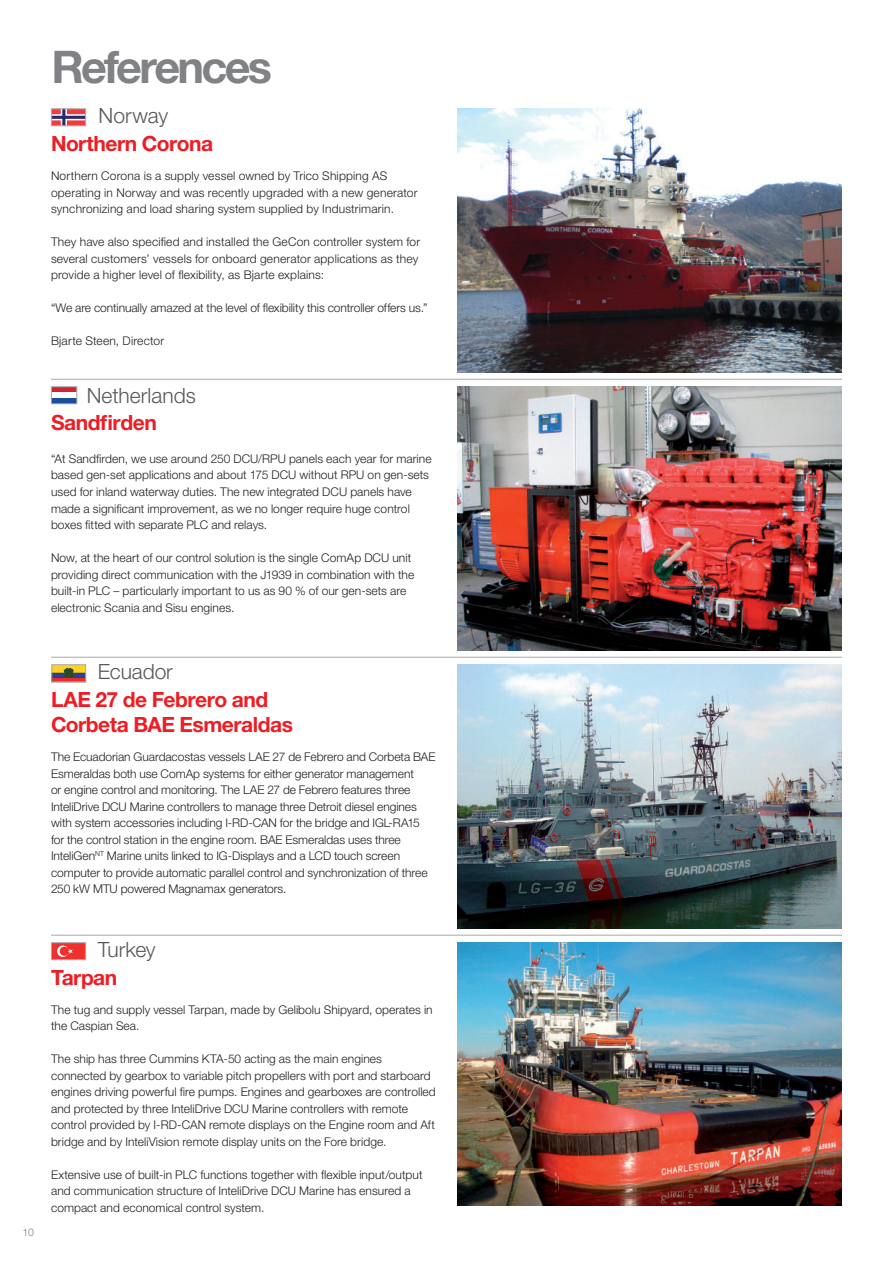
<style>
.page{position:relative;width:893px;height:1263px;background:#fff}
.page>*{position:absolute;margin:0;border:0;box-sizing:border-box;transform-origin:0 0}
.t1{font:700 45px "Helvetica Neue LT Pro";letter-spacing:-.06em;color:#808285}
.t2{font:700 21px/25.2px "Helvetica Neue LT Pro";letter-spacing:-.025em;color:#ee1d23}
.t3{font:300 21px "Helvetica Neue LT Pro";color:#57585a}
.t4{font:300 12px/16.5px "Helvetica Neue LT Pro";letter-spacing:.005em;color:#231f20}
.t5{font:300 10.5px "Helvetica Neue LT Pro";color:#808285}
</style>
<div class="page">
<img style="left:457px;top:386px;width:385px;height:264px">
<hr style="left:51px;top:379px;width:791px;height:1px;background:#a8a9ad">
<hr style="left:51px;top:657px;width:791px;height:1px;background:#a8a9ad">
<hr style="left:51px;top:935px;width:791px;height:1px;background:#a8a9ad">
<svg style="left:53px;top:110px;width:31px;height:14px"></svg>
<div style="left:51px;top:108px;width:35px;height:18px;border:1px solid #a8a9ad"></div>
<img style="left:457px;top:108px;width:385px;height:264px">
<img style="left:457px;top:942px;width:385px;height:264px">
<div style="left:51px;top:943px;width:35px;height:17px;background:#ee302f"></div>
<svg style="left:57px;top:945px;width:12px;height:12px"></svg>
<div style="left:60px;top:947px;width:9px;height:9px;background:#ee302f;border-radius:50%"></div>
<svg style="left:68px;top:948px;width:5px;height:6px"></svg>
<div style="left:51px;top:942px;width:35px;height:18px;border:1px solid #a8a9ad"></div>
<svg style="left:53px;top:666px;width:31px;height:14px"></svg>
<div style="left:51px;top:664px;width:35px;height:18px;border:1px solid #a8a9ad"></div>
<img style="left:457px;top:664px;width:385px;height:264px">
<svg style="left:53px;top:388px;width:22px;height:4px"></svg>
<div style="left:51px;top:398px;width:26px;height:6px;background:#1d4e9b"></div>
<div style="left:51px;top:386px;width:26px;height:18px;border:1px solid #a8a9ad"></div>
<h1 class="t1" style="left:52px;top:39px;width:222px">References</h1>
<h2 class="t3" style="left:99px;top:103px;width:71px">Norway</h2>
<h2 class="t2" style="left:51px;top:130px;width:164px">Northern Corona</h2>
<p class="t4" style="left:51px;top:167px;width:368px">Northern Corona is a supply vessel owned by Trico Shipping AS operating in Norway and was recently upgraded with a new generator synchronizing and load sharing system supplied by Industrimarin.</p>
<p class="t4" style="left:51px;top:233px;width:371px">They have also specified and installed the GeCon controller system for several customers’ vessels for onboard generator applications as they provide a higher level of flexibility, as Bjarte explains:</p>
<p class="t4" style="left:51px;top:299px;width:378px">“We are continually amazed at the level of flexibility this controller offers us.”</p>
<p class="t4" style="left:51px;top:332px;width:115px">Bjarte Steen, Director</p>
<h2 class="t3" style="left:87px;top:382px;width:111px">Netherlands</h2>
<h2 class="t2" style="left:51px;top:409px;width:107px">Sandfirden</h2>
<p class="t4" style="left:51px;top:450px;width:382px">“At Sandfirden, we use around 250 DCU/RPU panels each year for marine based gen-set applications and about 175 DCU without RPU on gen-sets used for inland waterway duties. The new integrated DCU panels have made a significant improvement, as we no longer require huge control boxes fitted with separate PLC and relays.</p>
<p class="t4" style="left:51px;top:549px;width:365px">Now, at the heart of our control solution is the single ComAp DCU unit providing direct communication with the J1939 in combination with the built-in PLC – particularly important to us as 90 % of our gen-sets are electronic Scania and Sisu engines.</p>
<h2 class="t3" style="left:98px;top:659px;width:77px">Ecuador</h2>
<h2 class="t2" style="left:51px;top:686px;width:243px">LAE 27 de Febrero and<br>Corbeta BAE Esmeraldas</h2>
<p class="t4" style="left:51px;top:748px;width:386px">The Ecuadorian Guardacostas vessels LAE 27 de Febrero and Corbeta BAE Esmeraldas both use ComAp systems for either generator management<br>or engine control and monitoring. The LAE 27 de Febrero features three InteliDrive DCU Marine controllers to manage three Detroit diesel engines with system accessories including I-RD-CAN for the bridge and IGL-RA15 for the control station in the engine room. BAE Esmeraldas uses three InteliGen<sup>NT</sup> Marine units linked to IG-Displays and a LCD touch screen computer to provide automatic parallel control and synchronization of three 250 kW MTU powered Magnamax generators.</p>
<p class="t5" style="left:22px;top:1226px;width:13px">10</p>
<h2 class="t3" style="left:98px;top:937px;width:59px">Turkey</h2>
<h2 class="t2" style="left:51px;top:964px;width:68px">Tarpan</h2>
<p class="t4" style="left:51px;top:1001px;width:383px">The tug and supply vessel Tarpan, made by Gelibolu Shipyard, operates in the Caspian Sea.</p>
<p class="t4" style="left:51px;top:1051px;width:386px">The ship has three Cummins KTA-50 acting as the main engines connected by gearbox to variable pitch propellers with port and starboard engines driving powerful fire pumps. Engines and gearboxes are controlled and protected by three InteliDrive DCU Marine controllers with remote control provided by I-RD-CAN remote displays on the Engine room and Aft bridge and by InteliVision remote display units on the Fore bridge.</p>
<p class="t4" style="left:51px;top:1166px;width:373px">Extensive use of built-in PLC functions together with flexible input/output and communication structure of InteliDrive DCU Marine has ensured a compact and economical control system.</p>
</div>
